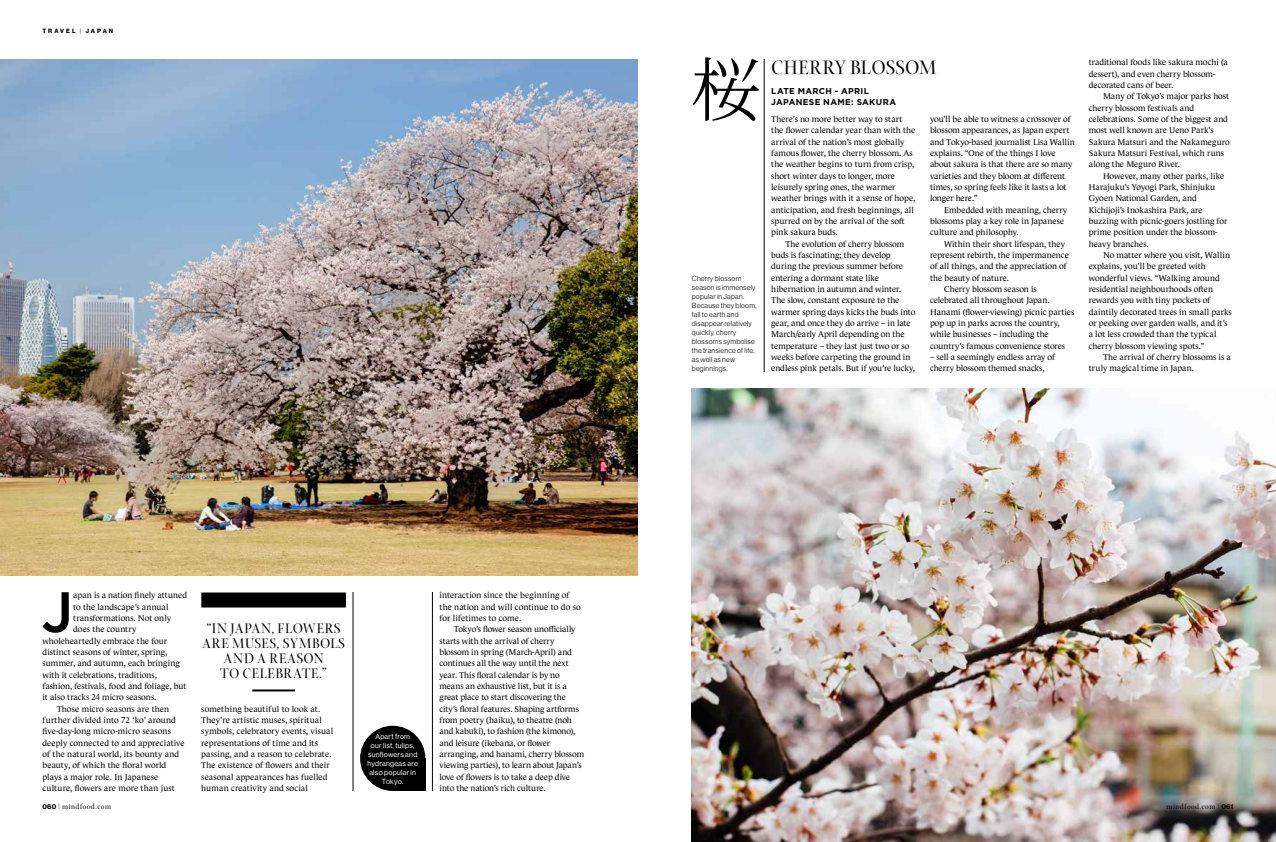
<style>
.page{position:relative;width:1276px;height:842px;background:#fff}
.page>*{position:absolute;margin:0;border:0;box-sizing:border-box;transform-origin:0 0}
.t1{font:300 70px "Source Han Serif";color:#000}
.t2{font:500 57.1px "Gotham";color:#000}
.t3{font:21px "Arepo";letter-spacing:.005em;color:#000}
.t4{font:15px/15px "Arepo";letter-spacing:.035em;color:#000;text-align:center}
.t5{font:8.5px/11.3px "Le Monde Journal Ptf";color:#000}
.t6{font:700 8.5px/11.3px "Gotham";letter-spacing:.035em;color:#000}
.t7{font:8px "Arepo";letter-spacing:.055em;color:#000}
.t8{font:7.2px/9px "N Haas Grotesk DS Pro 45 Lt";letter-spacing:.035em;color:#000}
.t9{font:7.2px/9px "N Haas Grotesk DS Pro 55 Rg";letter-spacing:.035em;color:#fff;text-align:center}
.t10{font:6px "N Haas Grotesk DS Pro 75 Bd";letter-spacing:.335em;color:#000}
.s1{font-family:"N Haas Grotesk DS Pro 45 Lt"}
.s2{font-family:"N Haas Grotesk DS Pro 75 Bd";font-size:7px}
</style>
<div class="page">
<img style="left:0;top:60px;width:638px;height:515px">
<img style="left:692px;top:388px;width:584px;height:454px">
<div style="left:201px;top:592px;width:145px;height:15px;background:#000"></div>
<hr style="left:252px;top:689px;width:43px;height:2px;background:#000">
<hr style="left:353px;top:592px;width:1px;height:199px;background:#000">
<hr style="left:432px;top:592px;width:1px;height:199px;background:#000">
<hr style="left:764px;top:60px;width:1px;height:311px;background:#000">
<div style="left:360px;top:726px;width:65px;height:65px;background:#000;border-radius:50%"></div>
<div style="left:393px;top:758px;width:32px;height:33px;background:#000"></div>
<p class="t10" style="left:43px;top:28px;width:72px">TRAVEL <span class="s1">|</span> JAPAN</p>
<h2 class="t2" style="left:41px;top:575px;width:33px">J</h2>
<p class="t5" style="left:73px;top:589px;width:115px">apan is a nation finely attuned</p>
<p class="t5" style="left:73px;top:600px;width:97px">to the landscape’s annual</p>
<p class="t5" style="left:73px;top:611px;width:99px">transformations. Not only</p>
<p class="t5" style="left:73px;top:623px;width:64px">does the country</p>
<p class="t5" style="left:43px;top:634px;width:126px">wholeheartedly embrace the four</p>
<p class="t5" style="left:43px;top:645px;width:126px">distinct seasons of winter, spring,</p>
<p class="t5" style="left:43px;top:657px;width:139px">summer, and autumn, each bringing</p>
<p class="t5" style="left:43px;top:668px;width:116px">with it celebrations, traditions,</p>
<p class="t5" style="left:43px;top:679px;width:145px">fashion, festivals, food and foliage, but</p>
<p class="t5" style="left:43px;top:691px;width:115px">it also tracks 24 micro seasons.</p>
<p class="t5" style="left:57px;top:702px;width:114px">Those micro seasons are then</p>
<p class="t5" style="left:43px;top:713px;width:135px">further divided into 72 ‘ko’ around</p>
<p class="t5" style="left:43px;top:725px;width:130px">five-day-long micro-micro seasons</p>
<p class="t5" style="left:43px;top:736px;width:144px">deeply connected to and appreciative</p>
<p class="t5" style="left:43px;top:747px;width:138px">of the natural world, its bounty and</p>
<p class="t5" style="left:43px;top:759px;width:125px">beauty, of which the floral world</p>
<p class="t5" style="left:43px;top:770px;width:117px">plays a major role. In Japanese</p>
<p class="t5" style="left:43px;top:781px;width:134px">culture, flowers are more than just</p>
<h3 class="t4" style="left:202px;top:621px;width:144px">“IN JAPAN, FLOWERS<br>ARE MUSES, SYMBOLS<br>AND A REASON<br>TO CELEBRATE.”</h3>
<p class="t5" style="left:201px;top:702px;width:133px">something beautiful to look at.<br>They’re artistic muses, spiritual symbols, celebratory events, visual representations of time and its passing, and a reason to celebrate.<br>The existence of flowers and their seasonal appearances has fuelled human creativity and social</p>
<p class="t9" style="left:367px;top:732px;width:52px">Apart from<br>our list, tulips, sunflowers and hydrangeas are also popular in<br>Tokyo.</p>
<p class="t5" style="left:439px;top:589px;width:143px">interaction since the beginning of the nation and will continue to do so for lifetimes to come.</p>
<p class="t5" style="left:439px;top:623px;width:146px;text-indent:14px">Tokyo’s flower season unofficially starts with the arrival of cherry blossom in spring (March-April) and continues all the way until the next year. This floral calendar is by no means an exhaustive list, but it is a great place to start discovering the city’s floral features. Shaping artforms from poetry (haiku), to theatre (noh and kabuki), to fashion (the kimono), and leisure (ikebana, or flower arranging, and hanami, cherry blossom viewing parties), to learn about Japan’s love of flowers is to take a deep dive into the nation’s rich culture.</p>
<h1 class="t1" style="left:691px;top:51px;width:71px">桜</h1>
<p class="t8" style="left:692px;top:274px;width:66px">Cherry blossom season is immensely popular in Japan.<br>Because they bloom, fall to earth and disappear relatively quickly, cherry blossoms symbolise the transience of life, as well as new beginnings.</p>
<h3 class="t3" style="left:771px;top:56px;width:167px">CHERRY BLOSSOM</h3>
<p class="t6" style="left:771px;top:85px;width:126px">LATE MARCH - APRIL<br>JAPANESE NAME: SAKURA</p>
<p class="t5" style="left:771px;top:112px;width:146px">There’s no more better way to start the flower calendar year than with the arrival of the nation’s most globally famous flower, the cherry blossom. As the weather begins to turn from crisp, short winter days to longer, more leisurely spring ones, the warmer weather brings with it a sense of hope, anticipation, and fresh beginnings, all spurred on by the arrival of the soft pink sakura buds.</p>
<p class="t5" style="left:771px;top:237px;width:146px;text-indent:14px">The evolution of cherry blossom buds is fascinating; they develop during the previous summer before entering a dormant state like hibernation in autumn and winter.<br>The slow, constant exposure to the warmer spring days kicks the buds into gear, and once they do arrive – in late March/early April depending on the temperature – they last just two or so weeks before carpeting the ground in endless pink petals. But if you’re lucky,</p>
<p class="t5" style="left:930px;top:112px;width:146px">you’ll be able to witness a crossover of blossom appearances, as Japan expert and Tokyo-based journalist Lisa Wallin explains. “One of the things I love about sakura is that there are so many varieties and they bloom at different times, so spring feels like it lasts a lot longer here.”</p>
<p class="t5" style="left:930px;top:203px;width:139px;text-indent:14px">Embedded with meaning, cherry blossoms play a key role in Japanese culture and philosophy.</p>
<p class="t5" style="left:944px;top:237px;width:122px">Within their short lifespan, they</p>
<p class="t5" style="left:930px;top:249px;width:140px">represent rebirth, the impermanence</p>
<p class="t5" style="left:930px;top:260px;width:138px">of all things, and the appreciation of</p>
<p class="t5" style="left:930px;top:271px;width:80px">the beauty of nature.</p>
<p class="t5" style="left:944px;top:283px;width:94px">Cherry blossom season is</p>
<p class="t5" style="left:930px;top:294px;width:121px">celebrated all throughout Japan.</p>
<p class="t5" style="left:930px;top:305px;width:146px">Hanami (flower-viewing) picnic parties</p>
<p class="t5" style="left:930px;top:317px;width:131px">pop up in parks across the country,</p>
<p class="t5" style="left:930px;top:328px;width:120px">while businesses – including the</p>
<p class="t5" style="left:930px;top:339px;width:137px">country’s famous convenience stores</p>
<p class="t5" style="left:930px;top:351px;width:126px">– sell a seemingly endless array of cherry blossom themed snacks,</p>
<p class="t5" style="left:1088px;top:56px;width:140px">traditional foods like sakura mochi (a dessert), and even cherry blossom&shy;decorated cans of beer.</p>
<p class="t5" style="left:1088px;top:90px;width:142px;text-indent:14px">Many of Tokyo’s major parks host cherry blossom festivals and celebrations. Some of the biggest and most well known are Ueno Park’s<br>Sakura Matsuri and the Nakameguro<br>Sakura Matsuri Festival, which runs along the Meguro River.</p>
<p class="t5" style="left:1088px;top:169px;width:140px;text-indent:14px">However, many other parks, like<br>Harajuku’s Yoyogi Park, Shinjuku<br>Gyoen National Garden, and<br>Kichijoji’s Inokashira Park, are buzzing with picnic-goers jostling for prime position under the blossom&shy;heavy branches.</p>
<p class="t5" style="left:1088px;top:249px;width:144px;text-indent:14px">No matter where you visit, Wallin explains, you’ll be greeted with wonderful views. “Walking around residential neighbourhoods often rewards you with tiny pockets of daintily decorated trees in small parks or peeking over garden walls, and it’s a lot less crowded than the typical cherry blossom viewing spots.”</p>
<p class="t5" style="left:1088px;top:351px;width:143px;text-indent:14px">The arrival of cherry blossoms is a truly magical time in Japan.</p>
<p class="t7" style="left:43px;top:802px;width:70px"><span class="s2">060</span> | mindfood.com</p>
<p class="t7" style="left:1166px;top:802px;width:69px">mindfood.com | <span class="s2">061</span></p>
</div>
